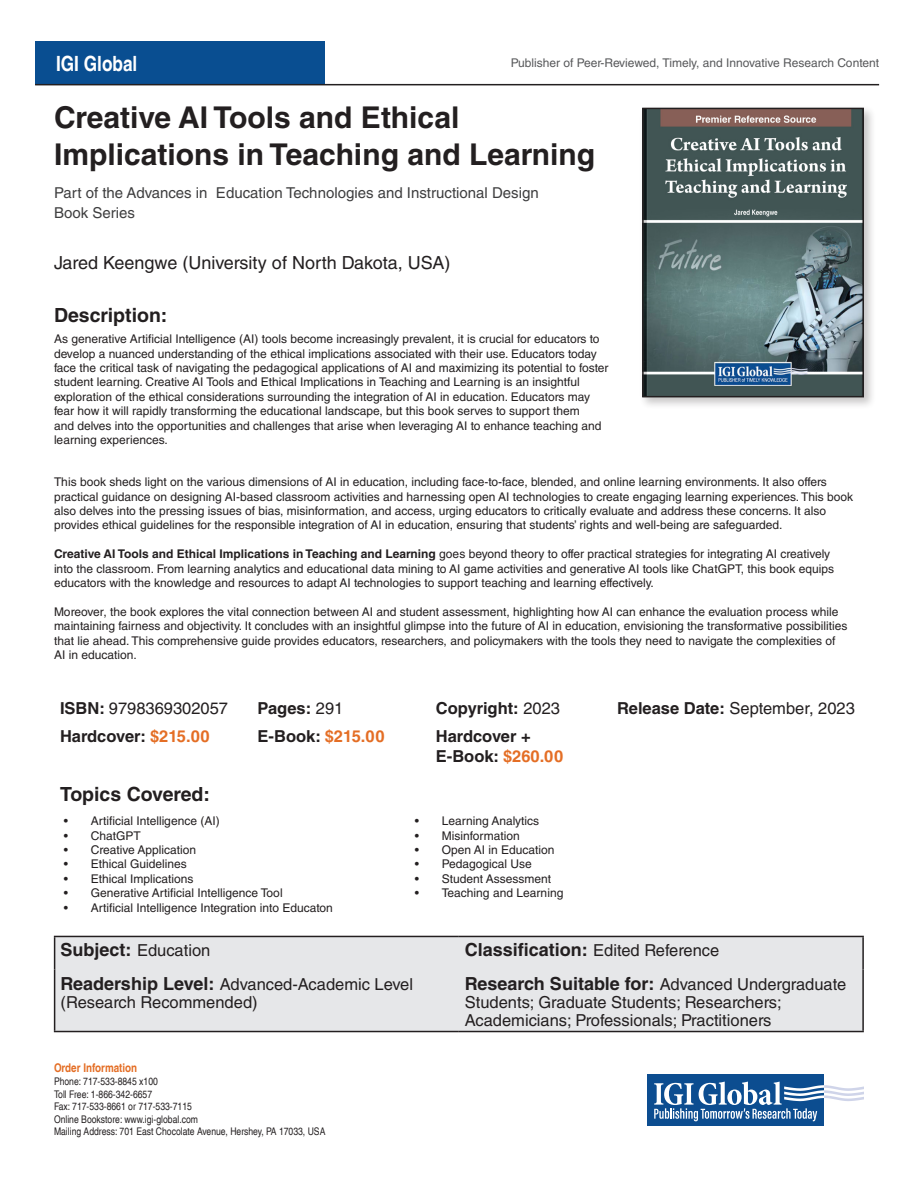
<style>
.page{position:relative;width:918px;height:1188px;background:#fff}
.page>*{position:absolute;margin:0;border:0;box-sizing:border-box;transform-origin:0 0}
.t1{font:700 30px/37.5px "Helvetica LT Std";color:#231f20}
.t2{font:700 condensed 21px "Helvetica LT";color:#fff}
.Description_2{font:700 19.5px "Helvetica LT Std";color:#231f20}
.Description_1{font:700 19.5px "Helvetica LT Std";color:#231f20}
.ISBN{font:18px "Helvetica LT Std";color:#231f20}
.Description_2-2{font:700 18px "Helvetica LT Std";color:#231f20}
.Description_2-3{font:16.5px/18px "Helvetica LT Std";color:#231f20}
.Description_2-4{font:700 16.5px/19.8px "Helvetica LT Std";color:#231f20}
.Description_1-2{font:16.5px "Helvetica LT Std";color:#231f20}
.Description_1-3{font:700 16.5px "Helvetica LT Std";color:#231f20}
.ISBN-2{font:15px/19.5px "Helvetica LT Std";color:#3e3e3f}
.Description_2-5{font:12px/14.4px "Helvetica LT Std";color:#231f20}
.t3{font:12px "Helvetica LT Std";color:#57585a}
.t4{font:700 condensed 12px "Helvetica LT";color:#e46e25}
.t5{font:condensed 10.5px/12.6px "Helvetica LT";color:#231f20}
.s1{font-weight:700}
.s2{font-weight:400}
.s3{color:#e46e25}
.s4{font-weight:700;font-size:18px}
.s5{font-weight:400;font-size:16.5px}
</style>
<div class="page">
<div style="left:35px;top:41px;width:290px;height:44px;background:#094e91"></div>
<svg style="left:647px;top:1125px;width:177px;height:1px"></svg>
<div style="left:647px;top:1074px;width:177px;height:51px;background:#0c4d90"></div>
<svg style="left:654px;top:1082px;width:210px;height:39px"></svg>
<hr style="left:35px;top:84px;width:844px;height:1px;background:#231f20">
<div style="left:639px;top:105px;width:237px;height:305px;background:#231f20;opacity:.25"></div>
<img style="left:645px;top:111px;width:216px;height:283px">
<div style="left:642px;top:108px;width:222px;height:289px;border:2px solid #231f20"></div>
<div style="left:55px;top:937px;width:807px;height:94px;background:#e6e7e9"></div>
<hr style="left:54px;top:936px;width:405px;height:1px;background:#231f20">
<hr style="left:54px;top:937px;width:1px;height:33px;background:#231f20">
<hr style="left:459px;top:936px;width:405px;height:1px;background:#231f20">
<hr style="left:862px;top:937px;width:2px;height:33px;background:#231f20">
<hr style="left:54px;top:970px;width:1px;height:61px;background:#231f20">
<hr style="left:862px;top:970px;width:2px;height:61px;background:#231f20">
<hr style="left:54px;top:1031px;width:405px;height:1px;background:#231f20">
<hr style="left:459px;top:1031px;width:405px;height:1px;background:#231f20">
<p class="t2" style="left:56px;top:50px;width:83px">IGI Global</p>
<p class="t3" style="left:511px;top:56px;width:370px">Publisher of Peer-Reviewed, Timely, and Innovative Research Content</p>
<p class="t1" style="left:54px;top:98px;width:543px">Creative AI Tools and Ethical<br>Implications in Teaching and Learning</p>
<p class="ISBN-2" style="left:54px;top:183px;width:486px">Part of the Advances in Education Technologies and Instructional Design<br>Book Series</p>
<p class="ISBN" style="left:54px;top:252px;width:398px">Jared Keengwe (University of North Dakota, USA)</p>
<p class="Description_1" style="left:54px;top:303px;width:115px">Description:</p>
<p class="Description_2-5" style="left:54px;top:332px;width:556px">As generative Artificial Intelligence (AI) tools become increasingly prevalent, it is crucial for educators to develop a nuanced understanding of the ethical implications associated with their use. Educators today face the critical task of navigating the pedagogical applications of AI and maximizing its potential to foster student learning. Creative AI Tools and Ethical Implications in Teaching and Learning is an insightful exploration of the ethical considerations surrounding the integration of AI in education. Educators may fear how it will rapidly transforming the educational landscape, but this book serves to support them<br>and delves into the opportunities and challenges that arise when leveraging AI to enhance teaching and learning experiences.</p>
<p class="Description_2-5" style="left:54px;top:475px;width:801px">This book sheds light on the various dimensions of AI in education, including face-to-face, blended, and online learning environments. It also offers practical guidance on designing AI-based classroom activities and harnessing open AI technologies to create engaging learning experiences. This book also delves into the pressing issues of bias, misinformation, and access, urging educators to critically evaluate and address these concerns. It also provides ethical guidelines for the responsible integration of AI in education, ensuring that students’ rights and well-being are safeguarded.</p>
<p class="Description_2-5" style="left:54px;top:547px;width:782px"><span class="s1">Creative AI Tools and Ethical Implications in Teaching and Learning</span> goes beyond theory to offer practical strategies for integrating AI creatively into the classroom. From learning analytics and educational data mining to AI game activities and generative AI tools like ChatGPT, this book equips educators with the knowledge and resources to adapt AI technologies to support teaching and learning effectively.</p>
<p class="Description_2-5" style="left:54px;top:604px;width:795px">Moreover, the book explores the vital connection between AI and student assessment, highlighting how AI can enhance the evaluation process while maintaining fairness and objectivity. It concludes with an insightful glimpse into the future of AI in education, envisioning the transformative possibilities that lie ahead. This comprehensive guide provides educators, researchers, and policymakers with the tools they need to navigate the complexities of AI in education.</p>
<p class="Description_2-3" style="left:60px;top:700px;width:170px"><span class="s1">ISBN:</span> 9798369302057</p>
<p class="Description_1-3" style="left:258px;top:698px;width:87px">Pages: <span class="s2">291</span></p>
<p class="Description_1-3" style="left:436px;top:698px;width:126px">Copyright: <span class="s2">2023</span></p>
<p class="Description_1-2" style="left:617px;top:699px;width:239px"><span class="s1">Release Date:</span> September, 2023</p>
<p class="Description_2-4" style="left:60px;top:726px;width:151px">Hardcover: <span class="s3">$215.00</span></p>
<p class="Description_2-4" style="left:258px;top:726px;width:128px">E-Book: <span class="s3">$215.00</span></p>
<p class="Description_2-4" style="left:436px;top:726px;width:129px">Hardcover +<br>E-Book: <span class="s3">$260.00</span></p>
<p class="Description_2" style="left:60px;top:782px;width:152px">Topics Covered:</p>
<p class="Description_2-5" style="left:64px;top:814px;width:157px">• Artificial Intelligence (AI)</p>
<p class="Description_2-5" style="left:64px;top:828px;width:79px">• ChatGPT</p>
<p class="Description_2-5" style="left:64px;top:842px;width:134px">• Creative Application</p>
<p class="Description_2-5" style="left:64px;top:857px;width:125px">• Ethical Guidelines</p>
<p class="Description_2-5" style="left:64px;top:871px;width:131px">• Ethical Implications</p>
<p class="Description_2-5" style="left:64px;top:886px;width:220px">• Generative Artificial Intelligence Tool</p>
<p class="Description_2-5" style="left:64px;top:900px;width:271px">• Artificial Intelligence Integration into Educaton</p>
<p class="Description_2-5" style="left:415px;top:814px;width:126px">• Learning Analytics</p>
<p class="Description_2-5" style="left:415px;top:828px;width:106px">• Misinformation</p>
<p class="Description_2-5" style="left:415px;top:842px;width:141px">• Open AI in Education</p>
<p class="Description_2-5" style="left:415px;top:857px;width:119px">• Pedagogical Use</p>
<p class="Description_2-5" style="left:415px;top:871px;width:138px">• Student Assessment</p>
<p class="Description_2-5" style="left:415px;top:886px;width:150px">• Teaching and Learning</p>
<p class="Description_2-3" style="left:61px;top:942px;width:151px"><span class="s4">Subject:</span> Education</p>
<p class="Description_2-2" style="left:465px;top:939px;width:256px">Classification: <span class="s5">Edited Reference</span></p>
<p class="Description_2-3" style="left:61px;top:975px;width:354px"><span class="s4">Readership Level:</span> Advanced-Academic Level (Research Recommended)</p>
<p class="Description_2-3" style="left:465px;top:975px;width:383px"><span class="s4">Research Suitable for:</span> Advanced Undergraduate<br>Students; Graduate Students; Researchers;<br>Academicians; Professionals; Practitioners</p>
<p class="t4" style="left:54px;top:1061px;width:85px">Order Information</p>
<p class="t5" style="left:54px;top:1075px;width:273px">Phone: 717-533-8845 x100<br>Toll Free: 1-866-342-6657<br>Fax: 717-533-8661 or 717-533-7115<br>Online Bookstore: www.igi-global.com<br>Mailing Address: 701 East Chocolate Avenue, Hershey, PA 17033, USA</p>
</div>
